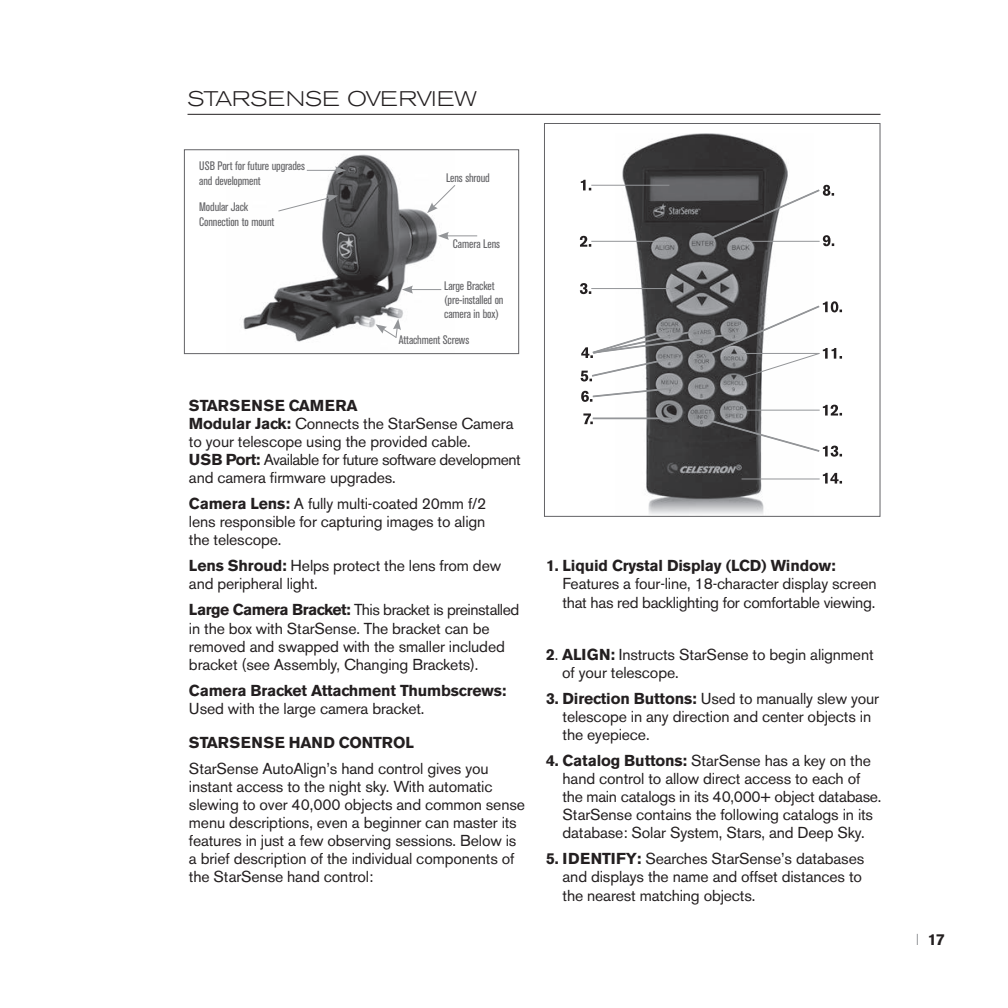
<style>
.page{position:relative;width:1008px;height:1008px;background:#fff}
.page>*{position:absolute;margin:0;border:0;box-sizing:border-box;transform-origin:0 0}
.t1{font:300 expanded 21px "Akzidenz Grotesk BE";letter-spacing:-.01em;color:#231f20}
.t2{font:15.75px/18px "Akzidenz Grotesk BE";letter-spacing:-.01em;color:#231f20}
.t3{font:700 15.75px "Akzidenz Grotesk BE";letter-spacing:-.01em;color:#231f20}
.t4{font:condensed 12.25px/14px "Akzidenz Grotesk BE";letter-spacing:-.01em;color:#636366}
.s1{font-weight:700}
.s2{font-weight:300;color:#939598}
</style>
<div class="page">
<img style="left:616px;top:133px;width:198px;height:382px">
<hr style="left:591px;top:185px;width:78px;height:1px;background:#939598">
<hr style="left:591px;top:241px;width:78px;height:1px;background:#939598">
<hr style="left:591px;top:288px;width:78px;height:1px;background:#939598">
<svg style="left:580px;top:283px;width:11px;height:11px"></svg>
<svg style="left:707px;top:185px;width:127px;height:61px"></svg>
<svg style="left:581px;top:301px;width:261px;height:156px"></svg>
<svg style="left:581px;top:180px;width:10px;height:10px"></svg>
<svg style="left:580px;top:236px;width:11px;height:11px"></svg>
<hr style="left:742px;top:479px;width:78px;height:1px;background:#939598">
<svg style="left:823px;top:473px;width:19px;height:11px"></svg>
<div style="left:544px;top:123px;width:336px;height:394px;border:1px solid #636366"></div>
<img style="left:242px;top:154px;width:213px;height:188px">
<div style="left:184px;top:149px;width:335px;height:205px;border:1px solid #636366"></div>
<hr style="left:307px;top:170px;width:31px;height:1px;background:#939598">
<svg style="left:335px;top:166px;width:11px;height:8px"></svg>
<svg style="left:277px;top:194px;width:61px;height:18px"></svg>
<svg style="left:427px;top:184px;width:29px;height:29px"></svg>
<hr style="left:446px;top:235px;width:31px;height:1px;background:#939598">
<svg style="left:438px;top:232px;width:11px;height:8px"></svg>
<hr style="left:410px;top:289px;width:31px;height:1px;background:#939598">
<svg style="left:402px;top:286px;width:11px;height:8px"></svg>
<svg style="left:376px;top:319px;width:25px;height:20px"></svg>
<hr style="left:188px;top:114px;width:693px;height:1px;background:#231f20">
<h1 class="t1" style="left:188px;top:86px;width:291px">STARSENSE OVERVIEW</h1>
<p class="t4" style="left:199px;top:159px;width:107px">USB Port for future upgrades and development</p>
<p class="t4" style="left:199px;top:200px;width:77px">Modular Jack<br>Connection to mount</p>
<p class="t4" style="left:446px;top:171px;width:45px">Lens shroud</p>
<p class="t4" style="left:453px;top:237px;width:49px">Camera Lens</p>
<p class="t4" style="left:444px;top:279px;width:61px">Large Bracket (pre-installed on camera in box)</p>
<p class="t4" style="left:399px;top:333px;width:72px">Attachment Screws</p>
<p class="t2" style="left:189px;top:396px;width:333px"><span class="s1">STARSENSE CAMERA<br>Modular Jack:</span> Connects the StarSense Camera to your telescope using the provided cable.<br><span class="s1">USB Port:</span> Available for future software development and camera firmware upgrades.</p>
<p class="t2" style="left:189px;top:495px;width:299px;text-align:justify"><span class="s1">Camera Lens:</span> A fully multi-coated 20mm f/2 lens responsible for capturing images to align the telescope.</p>
<p class="t2" style="left:189px;top:557px;width:314px"><span class="s1">Lens Shroud:</span> Helps protect the lens from dew and peripheral light.</p>
<p class="t2" style="left:189px;top:601px;width:332px"><span class="s1">Large Camera Bracket:</span> This bracket is preinstalled in the box with StarSense. The bracket can be removed and swapped with the smaller included bracket (see Assembly, Changing Brackets).</p>
<p class="t3" style="left:189px;top:681px;width:319px">Camera Bracket Attachment Thumbscrews:</p>
<p class="t2" style="left:189px;top:699px;width:237px">Used with the large camera bracket.</p>
<p class="t3" style="left:189px;top:733px;width:227px">STARSENSE HAND CONTROL</p>
<p class="t2" style="left:189px;top:759px;width:337px">StarSense AutoAlign’s hand control gives you instant access to the night sky. With automatic slewing to over 40,000 objects and common sense menu descriptions, even a beginner can master its features in just a few observing sessions. Below is a brief description of the individual components of the StarSense hand control:</p>
<p class="t3" style="left:546px;top:557px;width:291px">1. Liquid Crystal Display (LCD) Window:</p>
<p class="t2" style="left:563px;top:575px;width:316px">Features a four-line, 18-character display screen that has red backlighting for comfortable viewing.</p>
<p class="t2" style="left:562px;top:645px;width:313px;text-indent:-16px"><span class="s1">2</span>. <span class="s1">ALIGN:</span> Instructs StarSense to begin alignment of your telescope.</p>
<p class="t2" style="left:563px;top:689px;width:318px;text-indent:-17px"><span class="s1">3. Direction Buttons:</span> Used to manually slew your telescope in any direction and center objects in the eyepiece.</p>
<p class="t2" style="left:563px;top:751px;width:320px;text-indent:-17px"><span class="s1">4. Catalog Buttons:</span> StarSense has a key on the hand control to allow direct access to each of the main catalogs in its 40,000+ object database.<br>StarSense contains the following catalogs in its database: Solar System, Stars, and Deep Sky.</p>
<p class="t2" style="left:563px;top:850px;width:303px;text-indent:-17px"><span class="s1">5. IDENTIFY:</span> Searches StarSense’s databases and displays the name and offset distances to the nearest matching objects.</p>
<p class="t3" style="left:916px;top:930px;width:31px"><span class="s2">I</span> 17</p>
</div>
